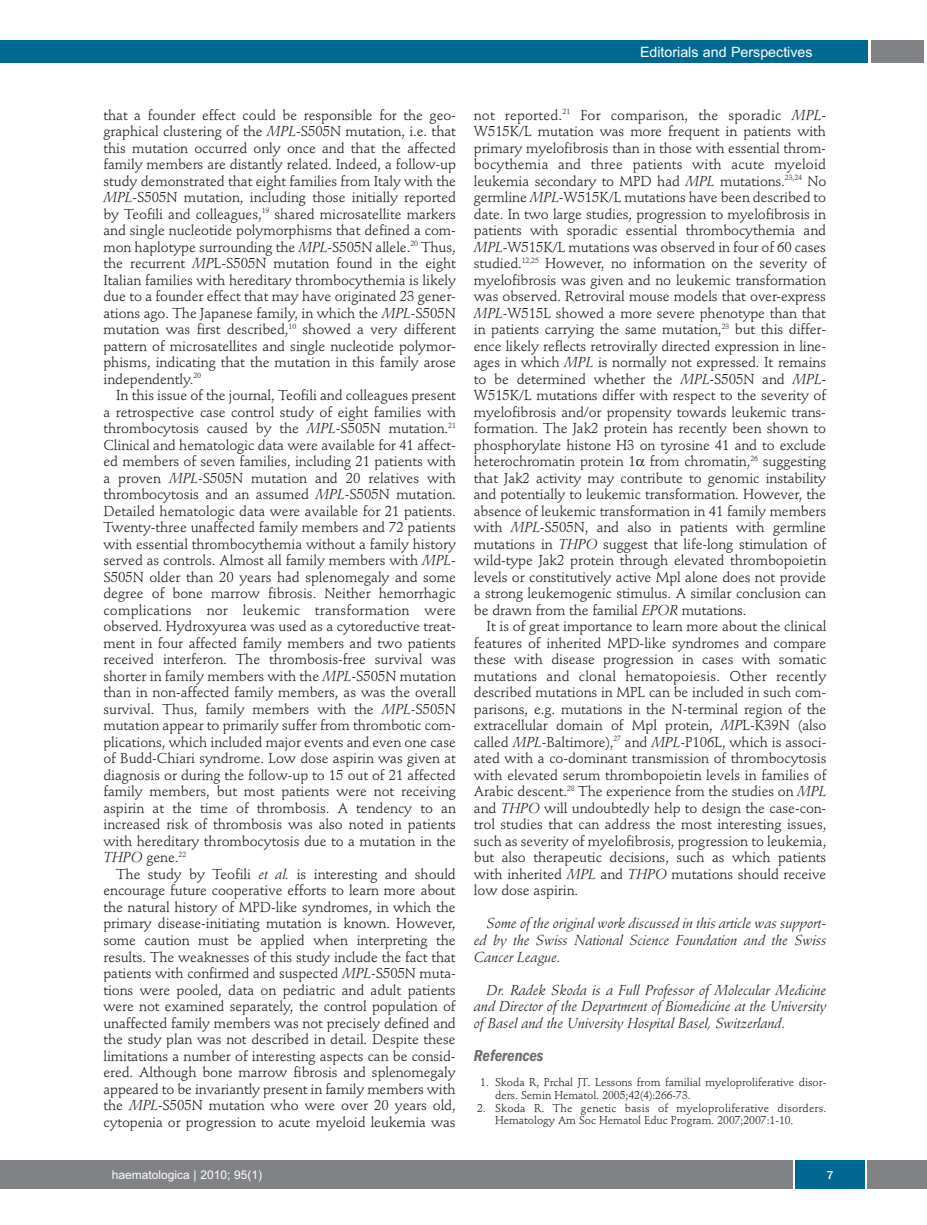
<style>
.page{position:relative;width:927px;height:1225px;background:#fff}
.page>*{position:absolute;margin:0;border:0;box-sizing:border-box;transform-origin:0 0}
.t1{font:italic 600 condensed 16.5px "Franklin Gothic";letter-spacing:-.005em;color:#6c6d70}
.t2{font:14.25px/16.5px "Stempel Schneidler";letter-spacing:-.005em;color:#231f20;text-align:justify}
.t3{font:italic 14.25px/16.5px "Stempel Schneidler";letter-spacing:-.005em;color:#231f20;text-align:justify}
.t4{font:14.25px "Arial";color:#fff}
.t5{font:12px "Arial";color:#fff}
.t6{font:500 12px "Franklin Gothic";color:#fff}
.t7{font:11.25px/12.8px "Stempel Schneidler";letter-spacing:.015em;color:#231f20}
.t8{font:11.25px/12.8px "Stempel Schneidler";letter-spacing:-.005em;color:#231f20}
.s1{font-style:italic}
</style>
<div class="page">
<div style="left:871px;top:40px;width:52px;height:22px;background:#808285"></div>
<div style="left:18px;top:40px;width:849px;height:22px;background:#006991"></div>
<div style="left:17px;top:1160px;width:910px;height:28px;background:#808285"></div>
<div style="left:795px;top:1160px;width:70px;height:28px;background:#006991"></div>
<hr style="left:793px;top:1160px;width:2px;height:28px;background:#fff">
<hr style="left:865px;top:1160px;width:2px;height:28px;background:#fff">
<div style="left:0;top:40px;width:19px;height:22px;background:#006991"></div>
<div style="left:0;top:1160px;width:18px;height:28px;background:#808285"></div>
<p class="t4" style="left:640px;top:44px;width:174px">Editorials and Perspectives</p>
<p class="t2" style="left:103px;top:108px;width:354px">that a founder effect could be responsible for the geo&shy;graphical clustering of the <span class="s1">MPL</span>-S505N mutation, i.e. that this mutation occurred only once and that the affected family members are distantly related. Indeed, a follow-up study demonstrated that eight families from Italy with the <span class="s1">MPL</span>-S505N mutation, including those initially reported by Teofili and colleagues,<sup>19</sup> shared microsatellite markers and single nucleotide polymorphisms that defined a com&shy;mon haplotype surrounding the <span class="s1">MPL</span>-S505N allele.<sup>20</sup> Thus, the recurrent <span class="s1">MP</span>L-S505N mutation found in the eight Italian families with hereditary thrombocythemia is likely due to a founder effect that may have originated 23 gener&shy;ations ago. The Japanese family, in which the <span class="s1">MPL</span>-S505N mutation was first described,<sup>10</sup> showed a very different pattern of microsatellites and single nucleotide polymor&shy;phisms, indicating that the mutation in this family arose independently.<sup>20</sup></p>
<p class="t2" style="left:103px;top:388px;width:354px;text-indent:13px">In this issue of the journal, Teofili and colleagues present a retrospective case control study of eight families with thrombocytosis caused by the <span class="s1">MPL</span>-S505N mutation.<sup>21<br></sup>Clinical and hematologic data were available for 41 affect&shy;ed members of seven families, including 21 patients with a proven <span class="s1">MPL</span>-S505N mutation and 20 relatives with thrombocytosis and an assumed <span class="s1">MPL</span>-S505N mutation.<br>Detailed hematologic data were available for 21 patients.<br>Twenty-three unaffected family members and 72 patients with essential thrombocythemia without a family history served as controls. Almost all family members with <span class="s1">MPL</span>-S505N older than 20 years had splenomegaly and some degree of bone marrow fibrosis. Neither hemorrhagic complications nor leukemic transformation were observed. Hydroxyurea was used as a cytoreductive treat&shy;ment in four affected family members and two patients received interferon. The thrombosis-free survival was shorter in family members with the <span class="s1">MPL</span>-S505N mutation than in non-affected family members, as was the overall survival. Thus, family members with the <span class="s1">MPL</span>-S505N mutation appear to primarily suffer from thrombotic com&shy;plications, which included major events and even one case of Budd-Chiari syndrome. Low dose aspirin was given at diagnosis or during the follow-up to 15 out of 21 affected family members, but most patients were not receiving aspirin at the time of thrombosis. A tendency to an increased risk of thrombosis was also noted in patients with hereditary thrombocytosis due to a mutation in the <span class="s1">THPO</span> gene.<sup>22</sup></p>
<p class="t2" style="left:103px;top:867px;width:354px;text-indent:13px">The study by Teofili <span class="s1">et al.</span> is interesting and should encourage future cooperative efforts to learn more about the natural history of MPD-like syndromes, in which the primary disease-initiating mutation is known. However, some caution must be applied when interpreting the results. The weaknesses of this study include the fact that patients with confirmed and suspected <span class="s1">MPL</span>-S505N muta&shy;tions were pooled, data on pediatric and adult patients were not examined separately, the control population of unaffected family members was not precisely defined and the study plan was not described in detail. Despite these limitations a number of interesting aspects can be consid&shy;ered. Although bone marrow fibrosis and splenomegaly appeared to be invariantly present in family members with the <span class="s1">MPL</span>-S505N mutation who were over 20 years old, cytopenia or progression to acute myeloid leukemia was</p>
<p class="t2" style="left:474px;top:108px;width:354px">not reported.<sup>21</sup> For comparison, the sporadic <span class="s1">MPL</span>-W515K/L mutation was more frequent in patients with primary myelofibrosis than in those with essential throm&shy;bocythemia and three patients with acute myeloid leukemia secondary to MPD had <span class="s1">MPL</span> mutations.<sup>23,24</sup> No germline <span class="s1">MPL</span>-W515K/L mutations have been described to date. In two large studies, progression to myelofibrosis in patients with sporadic essential thrombocythemia and <span class="s1">MPL</span>-W515K/L mutations was observed in four of 60 cases studied.<sup>12,25</sup> However, no information on the severity of myelofibrosis was given and no leukemic transformation was observed. Retroviral mouse models that over-express <span class="s1">MPL</span>-W515L showed a more severe phenotype than that in patients carrying the same mutation,<sup>23</sup> but this differ&shy;ence likely reflects retrovirally directed expression in line&shy;ages in which <span class="s1">MPL</span> is normally not expressed. It remains to be determined whether the <span class="s1">MPL</span>-S505N and <span class="s1">MPL</span>-W515K/L mutations differ with respect to the severity of myelofibrosis and/or propensity towards leukemic trans&shy;formation. The Jak2 protein has recently been shown to phosphorylate histone H3 on tyrosine 41 and to exclude heterochromatin protein 1 from chromatin,<sup>26</sup> suggesting that Jak2 activity may contribute to genomic instability and potentially to leukemic transformation. However, the absence of leukemic transformation in 41 family members with <span class="s1">MPL</span>-S505N, and also in patients with germline mutations in <span class="s1">THPO</span> suggest that life-long stimulation of wild-type Jak2 protein through elevated thrombopoietin levels or constitutively active Mpl alone does not provide a strong leukemogenic stimulus. A similar conclusion can be drawn from the familial <span class="s1">EPOR</span> mutations.</p>
<p class="t2" style="left:474px;top:619px;width:354px;text-indent:13px">It is of great importance to learn more about the clinical features of inherited MPD-like syndromes and compare these with disease progression in cases with somatic mutations and clonal hematopoiesis. Other recently described mutations in MPL can be included in such com&shy;parisons, e.g. mutations in the N-terminal region of the extracellular domain of Mpl protein, <span class="s1">MP</span>L-K39N (also called <span class="s1">MPL</span>-Baltimore),<sup>27</sup> and <span class="s1">MPL</span>-P106L, which is associ&shy;ated with a co-dominant transmission of thrombocytosis with elevated serum thrombopoietin levels in families of Arabic descent.<sup>28</sup> The experience from the studies on <span class="s1">MPL </span>and <span class="s1">THPO</span> will undoubtedly help to design the case-con&shy;trol studies that can address the most interesting issues, such as severity of myelofibrosis, progression to leukemia, but also therapeutic decisions, such as which patients with inherited <span class="s1">MPL</span> and <span class="s1">THPO</span> mutations should receive low dose aspirin.</p>
<p class="t3" style="left:474px;top:916px;width:354px;text-indent:13px">Some of the original work discussed in this article was support&shy;ed by the Swiss National Science Foundation and the Swiss Cancer League.</p>
<p class="t3" style="left:474px;top:982px;width:354px;text-indent:13px">Dr. Radek Skoda is a Full Professor of Molecular Medicine and Director of the Department of Biomedicine at the University of Basel and the University Hospital Basel, Switzerland.</p>
<p class="t1" style="left:474px;top:1049px;width:71px">References</p>
<p class="t8" style="left:495px;top:1077px;width:333px;text-indent:-15px">1. Skoda R, Prchal JT. Lessons from familial myeloproliferative disor&shy;ders. Semin Hematol. 2005;42(4):266-73.</p>
<p class="t7" style="left:495px;top:1102px;width:333px;text-indent:-18px">2. Skoda R. The genetic basis of myeloproliferative disorders.<br>Hematology Am Soc Hematol Educ Program. 2007;2007:1-10.</p>
<p class="t5" style="left:112px;top:1167px;width:152px">haematologica | 2010; 95(1)</p>
<p class="t6" style="left:826px;top:1171px;width:9px">7</p>
</div>
